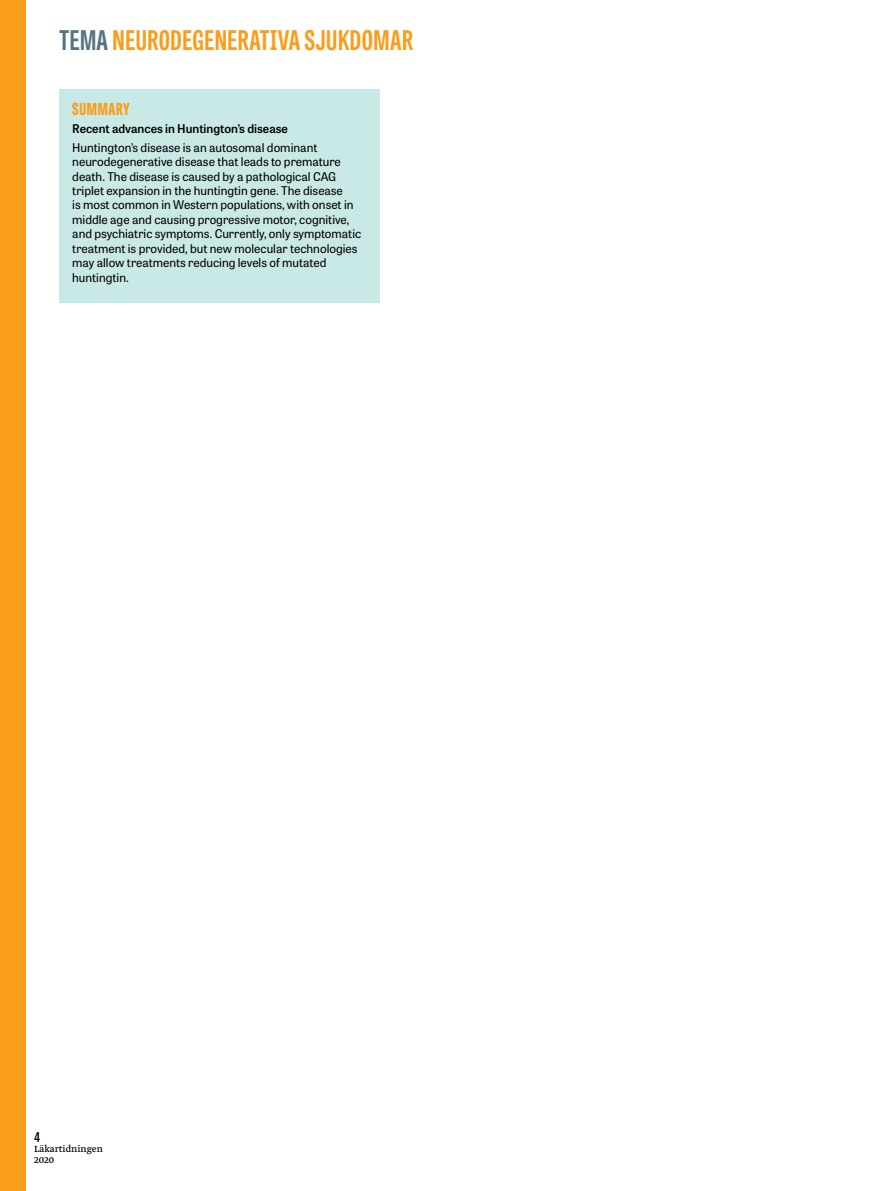
<style>
.page{position:relative;width:893px;height:1191px;background:#fff}
.page>*{position:absolute;margin:0;border:0;box-sizing:border-box;transform-origin:0 0}
.t1{font:700 27px "Tablet Gothic Compressed";letter-spacing:.02em;color:#f99d1c}
.t2{font:800 16.5px "Tablet Gothic Compressed";letter-spacing:.045em;color:#f99d1c}
.t3{font:600 13.5px "Tablet Gothic Condensed";color:#000}
.t4{font:12px/14.4px "Tablet Gothic";color:#000}
.t5{font:600 12px "Tablet Gothic";color:#000}
.t6{font:10.5px/10.5px "Greta Text Pro";color:#000}
.s1{color:#567483}
</style>
<div class="page">
<div style="left:0;top:0;width:26px;height:1191px;background:#f99d1c"></div>
<div style="left:60px;top:89px;width:320px;height:214px;background:#c9e9e6"></div>
<h1 class="t1" style="left:60px;top:22px;width:355px"><span class="s1">TEMA</span> NEURODEGENERATIVA SJUKDOMAR</h1>
<h2 class="t2" style="left:72px;top:97px;width:59px">SUMMARY</h2>
<p class="t5" style="left:72px;top:120px;width:217px">Recent advances in Huntington’s disease</p>
<p class="t4" style="left:72px;top:140px;width:290px">Huntington’s disease is an autosomal dominant neurodegenerative disease that leads to premature death. The disease is caused by a pathological CAG triplet expansion in the huntingtin gene. The disease<br>is most common in Western populations, with onset in middle age and causing progressive motor, cognitive, and psychiatric symptoms. Currently, only symptomatic treatment is provided, but new molecular technologies may allow treatments reducing levels of mutated huntingtin.</p>
<p class="t3" style="left:34px;top:1127px;width:8px">4</p>
<p class="t6" style="left:34px;top:1144px;width:70px">Läkartidningen<br>2020</p>
</div>
